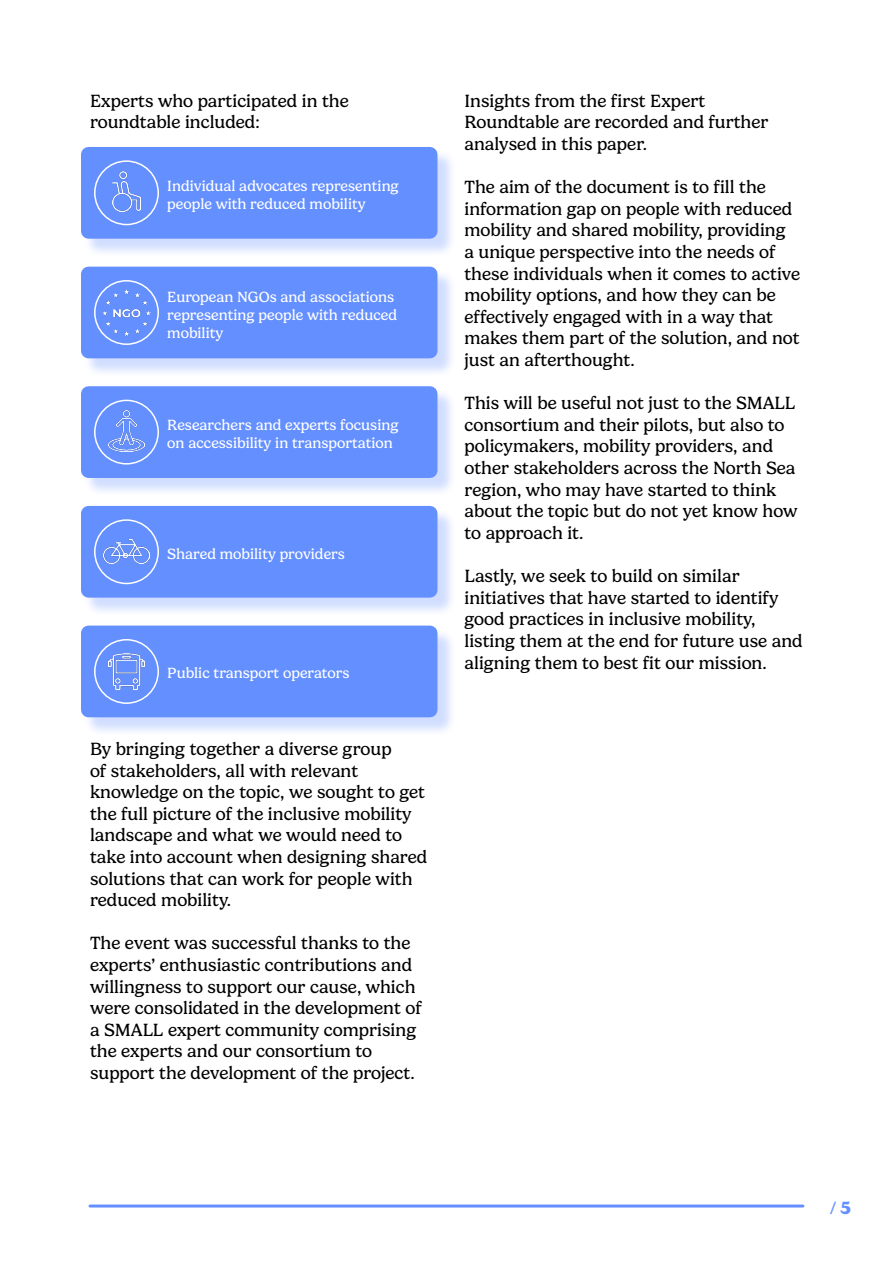
<style>
.page{position:relative;width:893px;height:1263px;background:#fff}
.page>*{position:absolute;margin:0;border:0;box-sizing:border-box;transform-origin:0 0}
.t1{font:18px/21.6px "Gelica";color:#000}
.t2{font:700 18px "Gelica";color:#648fff}
.t3{font:15px/18px "Gelica";color:#fff}
</style>
<div class="page">
<hr style="left:90px;top:1204px;width:713px;height:3px;background:#648fff">
<div style="left:83px;top:149px;width:373px;height:108px;background:#648fff;opacity:.3"></div>
<div style="left:81px;top:147px;width:356px;height:92px;background:#648fff"></div>
<div style="left:94px;top:160px;width:65px;height:65px;border:2px solid #fff;border-radius:50%"></div>
<img style="left:113px;top:171px;width:27px;height:40px">
<div style="left:83px;top:269px;width:373px;height:108px;background:#648fff;opacity:.3"></div>
<div style="left:81px;top:267px;width:356px;height:91px;background:#648fff"></div>
<div style="left:94px;top:280px;width:65px;height:65px;border:2px solid #fff;border-radius:50%"></div>
<img style="left:103px;top:289px;width:47px;height:47px">
<div style="left:83px;top:389px;width:373px;height:108px;background:#648fff;opacity:.3"></div>
<div style="left:81px;top:386px;width:356px;height:92px;background:#648fff"></div>
<div style="left:94px;top:400px;width:65px;height:65px;border:2px solid #fff;border-radius:50%"></div>
<img style="left:108px;top:410px;width:37px;height:41px">
<div style="left:83px;top:508px;width:373px;height:108px;background:#648fff;opacity:.3"></div>
<div style="left:81px;top:506px;width:356px;height:92px;background:#648fff"></div>
<div style="left:94px;top:519px;width:65px;height:65px;border:2px solid #fff;border-radius:50%"></div>
<img style="left:103px;top:540px;width:47px;height:24px">
<div style="left:83px;top:628px;width:373px;height:108px;background:#648fff;opacity:.3"></div>
<div style="left:81px;top:626px;width:356px;height:91px;background:#648fff"></div>
<div style="left:94px;top:639px;width:65px;height:65px;border:2px solid #fff;border-radius:50%"></div>
<img style="left:108px;top:653px;width:37px;height:37px">
<p class="t1" style="left:90px;top:90px;width:260px">Experts who participated in the roundtable included:</p>
<p class="t3" style="left:167px;top:177px;width:233px">Individual advocates representing people with reduced mobility</p>
<p class="t3" style="left:167px;top:288px;width:231px">European NGOs and associations representing people with reduced mobility</p>
<p class="t3" style="left:167px;top:416px;width:233px">Researchers and experts focusing on accessibility in transportation</p>
<p class="t3" style="left:167px;top:545px;width:179px">Shared mobility providers</p>
<p class="t3" style="left:167px;top:664px;width:184px">Public transport operators</p>
<p class="t1" style="left:90px;top:738px;width:339px">By bringing together a diverse group<br>of stakeholders, all with relevant knowledge on the topic, we sought to get the full picture of the inclusive mobility landscape and what we would need to take into account when designing shared solutions that can work for people with reduced mobility.</p>
<p class="t1" style="left:90px;top:933px;width:333px">The event was successful thanks to the experts’ enthusiastic contributions and willingness to support our cause, which were consolidated in the development of a SMALL expert community comprising the experts and our consortium to support the development of the project.</p>
<p class="t1" style="left:464px;top:90px;width:306px">Insights from the first Expert<br>Roundtable are recorded and further analysed in this paper.</p>
<p class="t1" style="left:464px;top:177px;width:337px">The aim of the document is to fill the information gap on people with reduced mobility and shared mobility, providing<br>a unique perspective into the needs of these individuals when it comes to active mobility options, and how they can be effectively engaged with in a way that makes them part of the solution, and not just an afterthought.</p>
<p class="t1" style="left:464px;top:393px;width:335px">This will be useful not just to the SMALL consortium and their pilots, but also to policymakers, mobility providers, and other stakeholders across the North Sea region, who may have started to think about the topic but do not yet know how to approach it.</p>
<p class="t1" style="left:464px;top:565px;width:340px">Lastly, we seek to build on similar initiatives that have started to identify good practices in inclusive mobility, listing them at the end for future use and aligning them to best fit our mission.</p>
<p class="t2" style="left:830px;top:1198px;width:22px">/ 5</p>
</div>
